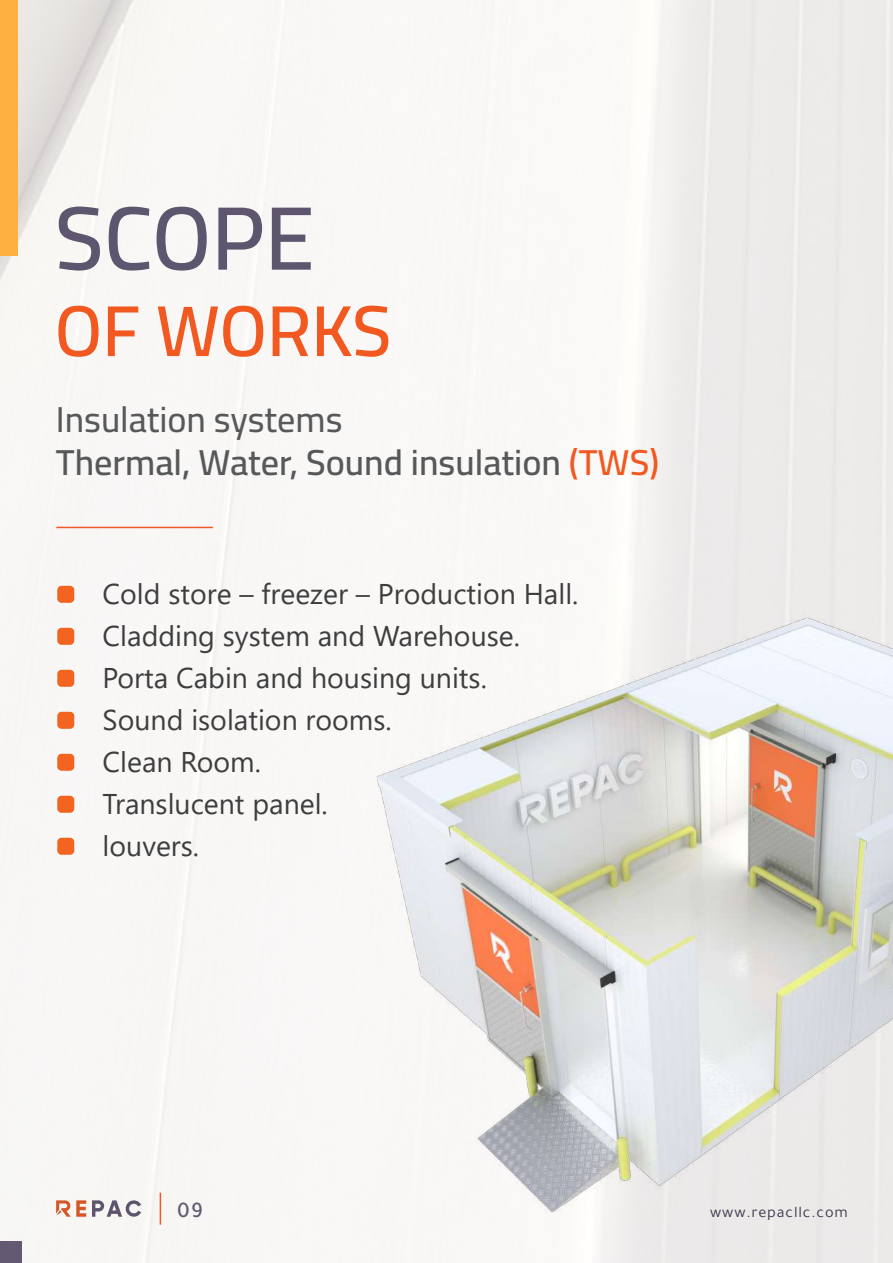
<style>
.page{position:relative;width:893px;height:1263px;background:#fff}
.page>*{position:absolute;margin:0;border:0;box-sizing:border-box;transform-origin:0 0}
.t1{font:600 90px "Cairo";color:#5e556e}
.t2{font:600 72px "Cairo";color:#f15921}
.t3{font:600 36px/43.2px "Cairo";color:#57585a}
.t4{font:28.5px/42px "Segoe UI";color:#3e3e3f}
.t5{font:500 22.5px "Tajawal";color:#635972}
.t6{font:16.05px "Tajawal";letter-spacing:.055em;color:#3f374d}
.s1{font-weight:500}
.s2{color:#f15921}
</style>
<div class="page">
<div style="left:0;top:0;width:893px;height:1263px;background:linear-gradient(to right,#fcfaf8,#f0efed)"></div>
<svg style="left:56px;top:1200px;width:30px;height:17px"></svg>
<svg style="left:92px;top:1199px;width:49px;height:19px"></svg>
<hr style="left:160px;top:1193px;width:1px;height:32px;background:#f15929">
<div style="left:0;top:1242px;width:21px;height:21px;background:#635972"></div>
<div style="left:57px;top:586px;width:17px;height:17px;background:#f36421;border-radius:4px"></div>
<div style="left:57px;top:628px;width:17px;height:17px;background:#f36421;border-radius:4px"></div>
<div style="left:57px;top:670px;width:17px;height:17px;background:#f36421;border-radius:4px"></div>
<div style="left:57px;top:712px;width:17px;height:17px;background:#f36421;border-radius:4px"></div>
<div style="left:57px;top:754px;width:17px;height:17px;background:#f36421;border-radius:4px"></div>
<div style="left:57px;top:796px;width:17px;height:17px;background:#f36421;border-radius:4px"></div>
<div style="left:57px;top:838px;width:17px;height:17px;background:#f36421;border-radius:4px"></div>
<hr style="left:56px;top:527px;width:157px;height:1px;background:#f15929">
<img style="left:279px;top:562px;width:614px;height:686px">
<div style="left:0;top:0;width:17px;height:255px;background:#fbb03f"></div>
<h1 class="t1" style="left:55px;top:172px;width:261px">SCOPE</h1>
<h2 class="t2" style="left:55px;top:278px;width:338px">OF WORKS</h2>
<p class="t3" style="left:56px;top:398px;width:605px"><span class="s1">Insulation systems<br></span>Thermal, Water, Sound insulation <span class="s2">(TWS)</span></p>
<p class="t4" style="left:103px;top:571px;width:477px">Cold store – freezer – Production Hall.<br>Cladding system and Warehouse.<br>Porta Cabin and housing units.<br>Sound isolation rooms.<br>Clean Room.<br>Translucent panel.<br>louvers.</p>
<p class="t5" style="left:177px;top:1194px;width:27px">09</p>
<p class="t6" style="left:710px;top:1201px;width:139px">www.repacllc.com</p>
</div>
